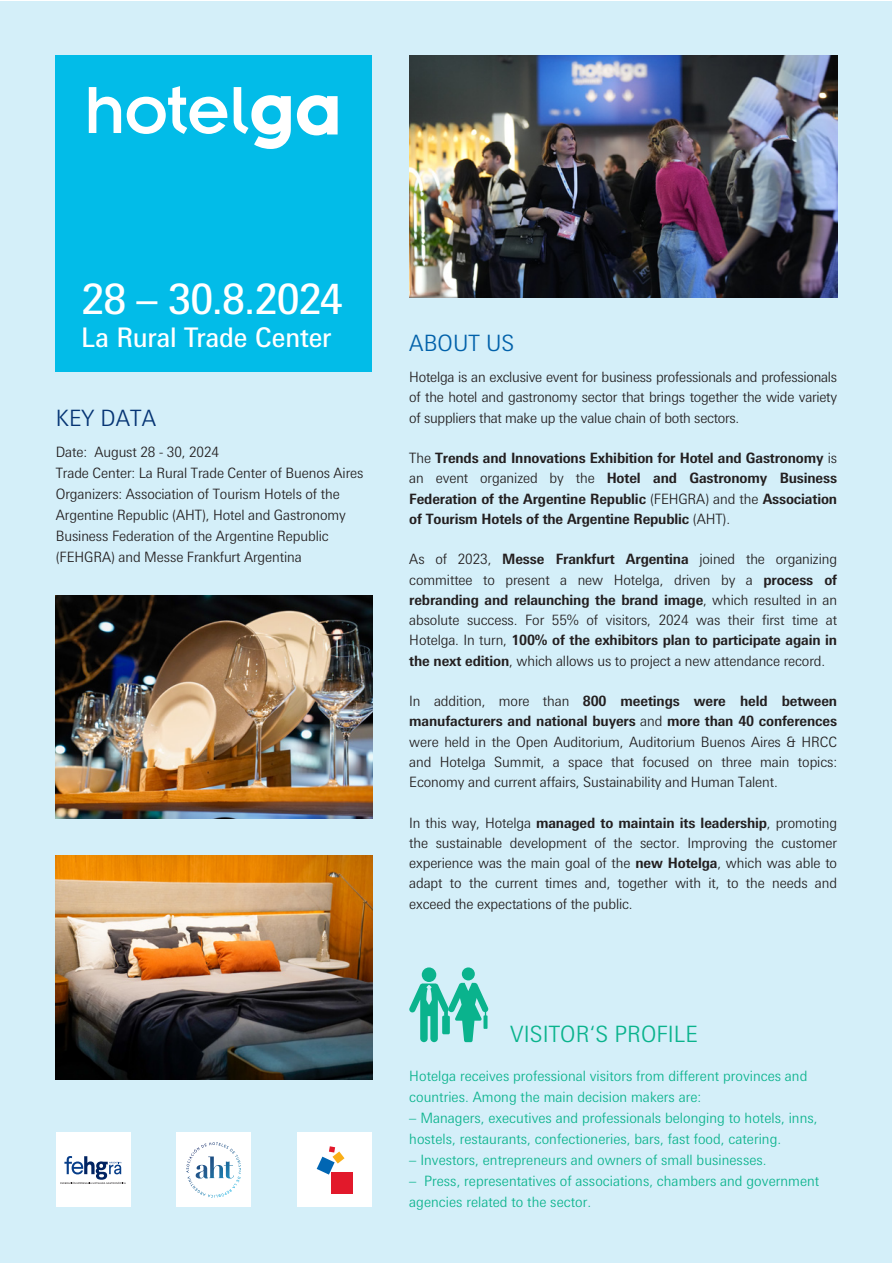
<style>
.page{position:relative;width:893px;height:1263px;background:#fff}
.page>*{position:absolute;margin:0;border:0;box-sizing:border-box;transform-origin:0 0}
.Headline_28pt{font:42px "Messe Univers TAB";letter-spacing:-.04em;color:#fff}
.Headline_28pt-2{font:27px "Messe Univers TAB";letter-spacing:-.005em;color:#fff}
.Paragraph_Style_1{font:300 22.5px "Messe Univers TAB";color:#0ab38d}
._2_Texto_9_5pt_light{font:300 22.5px "Messe Univers TAB";color:#053474}
._2_Texto_9_5pt_light-2{font:300 22.5px "Messe Univers TAB";color:#0161aa}
._2_Texto_9_5pt_light-3{font:300 14.25px/20.2px "Messe Univers TAB";letter-spacing:-.01em;color:#231f20;text-align:justify}
.Paragraph_Style_2{font:300 14.25px/21px "Messe Univers TAB";color:#0ab38d}
._2_Texto_9_5pt_light-4{font:700 14.25px/20.2px "Messe Univers TAB";letter-spacing:-.01em;color:#231f20;text-align:justify}
.s1{font-weight:300}
.s2{font-weight:700}
</style>
<div class="page">
<div style="left:1px;top:1px;width:891px;height:1261px;background:#d4eff9"></div>
<img style="left:409px;top:56px;width:428px;height:242px">
<img style="left:56px;top:856px;width:316px;height:223px">
<img style="left:56px;top:595px;width:316px;height:224px">
<div style="left:298px;top:1133px;width:74px;height:74px;background:#fff"></div>
<div style="left:331px;top:1172px;width:22px;height:22px;background:#e2192b"></div>
<svg style="left:317px;top:1146px;width:27px;height:28px"></svg>
<div style="left:177px;top:1133px;width:74px;height:74px;background:#fff"></div>
<svg style="left:204px;top:1142px;width:21px;height:5px"></svg>
<div style="left:56px;top:1133px;width:74px;height:74px;background:#fff"></div>
<svg style="left:60px;top:1156px;width:66px;height:28px"></svg>
<div style="left:422px;top:967px;width:14px;height:15px;background:#0ab38d;border-radius:50%"></div>
<div style="left:462px;top:967px;width:13px;height:13px;background:#0ab38d;border-radius:50%"></div>
<svg style="left:409px;top:983px;width:80px;height:59px"></svg>
<div style="left:56px;top:56px;width:316px;height:316px;background:#02bce8"></div>
<svg style="left:89px;top:87px;width:32px;height:46px"></svg>
<svg style="left:127px;top:86px;width:100px;height:48px"></svg>
<svg style="left:297px;top:95px;width:41px;height:40px"></svg>
<svg style="left:234px;top:87px;width:57px;height:62px"></svg>
<p class="Headline_28pt" style="left:81px;top:275px;width:263px">28 – 30.8.2024</p>
<p class="Headline_28pt-2" style="left:81px;top:321px;width:252px">La Rural Trade Center</p>
<p class="_2_Texto_9_5pt_light" style="left:56px;top:405px;width:102px">KEY DATA</p>
<p class="_2_Texto_9_5pt_light-3" style="left:56px;top:442px;width:165px">Date: August 28 - 30, 2024</p>
<p class="_2_Texto_9_5pt_light-3" style="left:56px;top:463px;width:309px">Trade Center: La Rural Trade Center of Buenos Aires</p>
<p class="_2_Texto_9_5pt_light-3" style="left:56px;top:484px;width:292px;line-height:21px;text-align:left">Organizers: Association of Tourism Hotels of the Argentine Republic (AHT), Hotel and Gastronomy Business Federation of the Argentine Republic (FEHGRA) and Messe Frankfurt Argentina</p>
<p class="_2_Texto_9_5pt_light-2" style="left:409px;top:330px;width:107px">ABOUT US</p>
<p class="_2_Texto_9_5pt_light-3" style="left:409px;top:367px;width:429px">Hotelga is an exclusive event for business professionals and professionals of the hotel and gastronomy sector that brings together the wide variety of suppliers that make up the value chain of both sectors.</p>
<p class="_2_Texto_9_5pt_light-4" style="left:409px;top:448px;width:429px"><span class="s1">The</span> Trends and Innovations Exhibition for Hotel and Gastronomy <span class="s1">is an event organized by the</span> Hotel and Gastronomy Business Federation of the Argentine Republic <span class="s1">(FEHGRA) and the</span> Association of Tourism Hotels of the Argentine Republic <span class="s1">(AHT).</span></p>
<p class="_2_Texto_9_5pt_light-3" style="left:409px;top:549px;width:429px">As of 2023, <span class="s2">Messe Frankfurt Argentina</span> joined the organizing committee to present a new Hotelga, driven by a <span class="s2">process of rebranding and relaunching the brand image</span>, which resulted in an absolute success. For 55% of visitors, 2024 was their first time at Hotelga. In turn, <span class="s2">100% of the exhibitors plan to participate again in the next edition</span>, which allows us to project a new attendance record.</p>
<p class="_2_Texto_9_5pt_light-3" style="left:409px;top:691px;width:429px">In addition, more than <span class="s2">800 meetings were held between manufacturers and national buyers</span> and <span class="s2">more than 40 conferences </span>were held in the Open Auditorium, Auditorium Buenos Aires &amp; HRCC and Hotelga Summit, a space that focused on three main topics:<br>Economy and current affairs, Sustainability and Human Talent.</p>
<p class="_2_Texto_9_5pt_light-3" style="left:409px;top:812px;width:429px">In this way, Hotelga <span class="s2">managed to maintain its leadership</span>, promoting the sustainable development of the sector. Improving the customer experience was the main goal of the <span class="s2">new Hotelga</span>, which was able to adapt to the current times and, together with it, to the needs and exceed the expectations of the public.</p>
<p class="Paragraph_Style_1" style="left:510px;top:1021px;width:189px">VISITOR‘S PROFILE</p>
<p class="Paragraph_Style_2" style="left:409px;top:1065px;width:400px">Hotelga receives professional visitors from different provinces and countries. Among the main decision makers are:</p>
<p class="Paragraph_Style_2" style="left:409px;top:1107px;width:410px">– Managers, executives and professionals belonging to hotels, inns, hostels, restaurants, confectioneries, bars, fast food, catering.</p>
<p class="Paragraph_Style_2" style="left:409px;top:1149px;width:359px">– Investors, entrepreneurs and owners of small businesses.</p>
<p class="Paragraph_Style_2" style="left:409px;top:1170px;width:412px">– Press, representatives of associations, chambers and government agencies related to the sector.</p>
</div>
